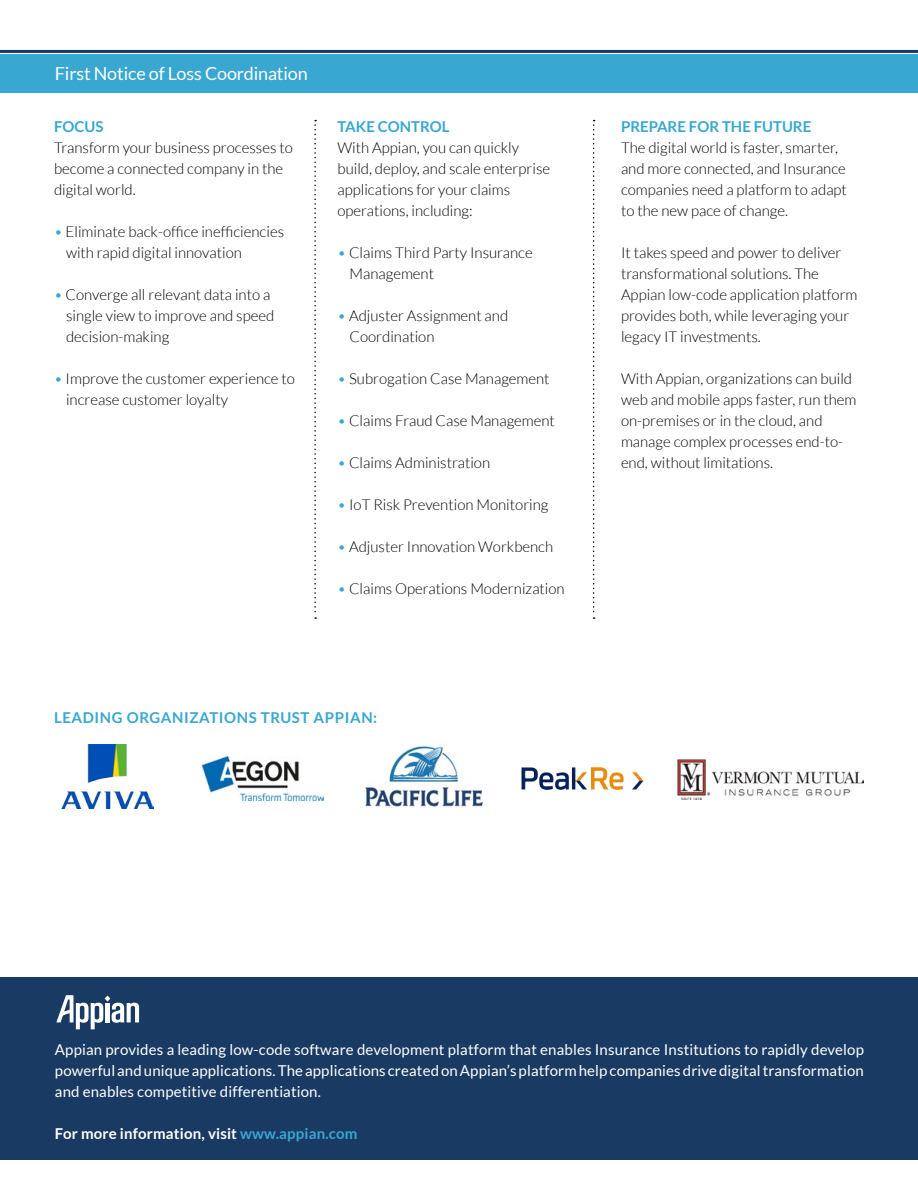
<style>
.page{position:relative;width:918px;height:1188px;background:#fff}
.page>*{position:absolute;margin:0;border:0;box-sizing:border-box;transform-origin:0 0}
.t1{font:18px "Lato";letter-spacing:-.01em;color:#fff}
.t2{font:300 15px/21px "Lato";color:#000}
.t3{font:15px/21px "Lato";letter-spacing:.01em;color:#fff;text-align:justify}
.t4{font:700 15px "Lato";letter-spacing:.01em;color:#fff}
.t5{font:700 15px "Lato";color:#38a7d1}
.t6{font:700 15px "Lato";letter-spacing:.04em;color:#38a7d1}
.s1{color:#38a7d1}
</style>
<div class="page">
<div style="left:0;top:54px;width:918px;height:39px;background:#38a7d1"></div>
<hr style="left:0;top:50px;width:918px;height:3px;background:#183a63">
<svg style="left:314px;top:120px;width:2px;height:499px"></svg>
<svg style="left:593px;top:120px;width:2px;height:499px"></svg>
<div style="left:0;top:977px;width:918px;height:183px;background:#183a63"></div>
<svg style="left:56px;top:995px;width:83px;height:34px"></svg>
<img style="left:62px;top:744px;width:91px;height:64px">
<img style="left:202px;top:757px;width:122px;height:43px">
<img style="left:365px;top:745px;width:118px;height:62px">
<img style="left:522px;top:768px;width:121px;height:21px">
<img style="left:677px;top:759px;width:187px;height:40px">
<p class="t1" style="left:55px;top:64px;width:254px">First Notice of Loss Coordination</p>
<p class="t5" style="left:54px;top:118px;width:51px">FOCUS</p>
<p class="t2" style="left:54px;top:137px;width:240px">Transform your business processes to become a connected company in the digital world.</p>
<p class="t2" style="left:66px;top:221px;width:220px;text-indent:-12px"><span class="s1">•</span> Eliminate back-office inefficiencies with rapid digital innovation</p>
<p class="t2" style="left:66px;top:284px;width:210px;text-indent:-12px"><span class="s1">•</span> Converge all relevant data into a single view to improve and speed decision-making</p>
<p class="t2" style="left:66px;top:368px;width:230px;text-indent:-12px"><span class="s1">•</span> Improve the customer experience to increase customer loyalty</p>
<p class="t5" style="left:338px;top:118px;width:113px">TAKE CONTROL</p>
<p class="t2" style="left:338px;top:137px;width:214px">With Appian, you can quickly build, deploy, and scale enterprise applications for your claims operations, including:</p>
<p class="t2" style="left:349px;top:242px;width:185px;text-indent:-12px"><span class="s1">•</span> Claims Third Party Insurance<br>Management</p>
<p class="t2" style="left:349px;top:305px;width:160px;text-indent:-12px"><span class="s1">•</span> Adjuster Assignment and<br>Coordination</p>
<p class="t2" style="left:338px;top:368px;width:214px"><span class="s1">•</span> Subrogation Case Management</p>
<p class="t2" style="left:338px;top:410px;width:219px"><span class="s1">•</span> Claims Fraud Case Management</p>
<p class="t2" style="left:338px;top:452px;width:154px"><span class="s1">•</span> Claims Administration</p>
<p class="t2" style="left:338px;top:494px;width:213px"><span class="s1">•</span> IoT Risk Prevention Monitoring</p>
<p class="t2" style="left:338px;top:536px;width:217px"><span class="s1">•</span> Adjuster Innovation Workbench</p>
<p class="t2" style="left:338px;top:578px;width:229px"><span class="s1">•</span> Claims Operations Modernization</p>
<p class="t6" style="left:54px;top:709px;width:325px">LEADING ORGANIZATIONS TRUST APPIAN:</p>
<p class="t5" style="left:621px;top:118px;width:192px">PREPARE FOR THE FUTURE</p>
<p class="t2" style="left:621px;top:137px;width:227px">The digital world is faster, smarter, and more connected, and Insurance companies need a platform to adapt to the new pace of change.</p>
<p class="t2" style="left:621px;top:242px;width:238px">It takes speed and power to deliver transformational solutions. The Appian low-code application platform provides both, while leveraging your legacy IT investments.</p>
<p class="t2" style="left:621px;top:368px;width:237px">With Appian, organizations can build web and mobile apps faster, run them on-premises or in the cloud, and manage complex processes end-to&shy;end, without limitations.</p>
<p class="t3" style="left:55px;top:1039px;width:811px">Appian provides a leading low-code software development platform that enables Insurance Institutions to rapidly develop powerful and unique applications. The applications created on Appian’s platform help companies drive digital transformation and enables competitive differentiation.</p>
<p class="t4" style="left:55px;top:1125px;width:304px">For more information, visit <span class="s1">www.appian.com</span></p>
</div>
